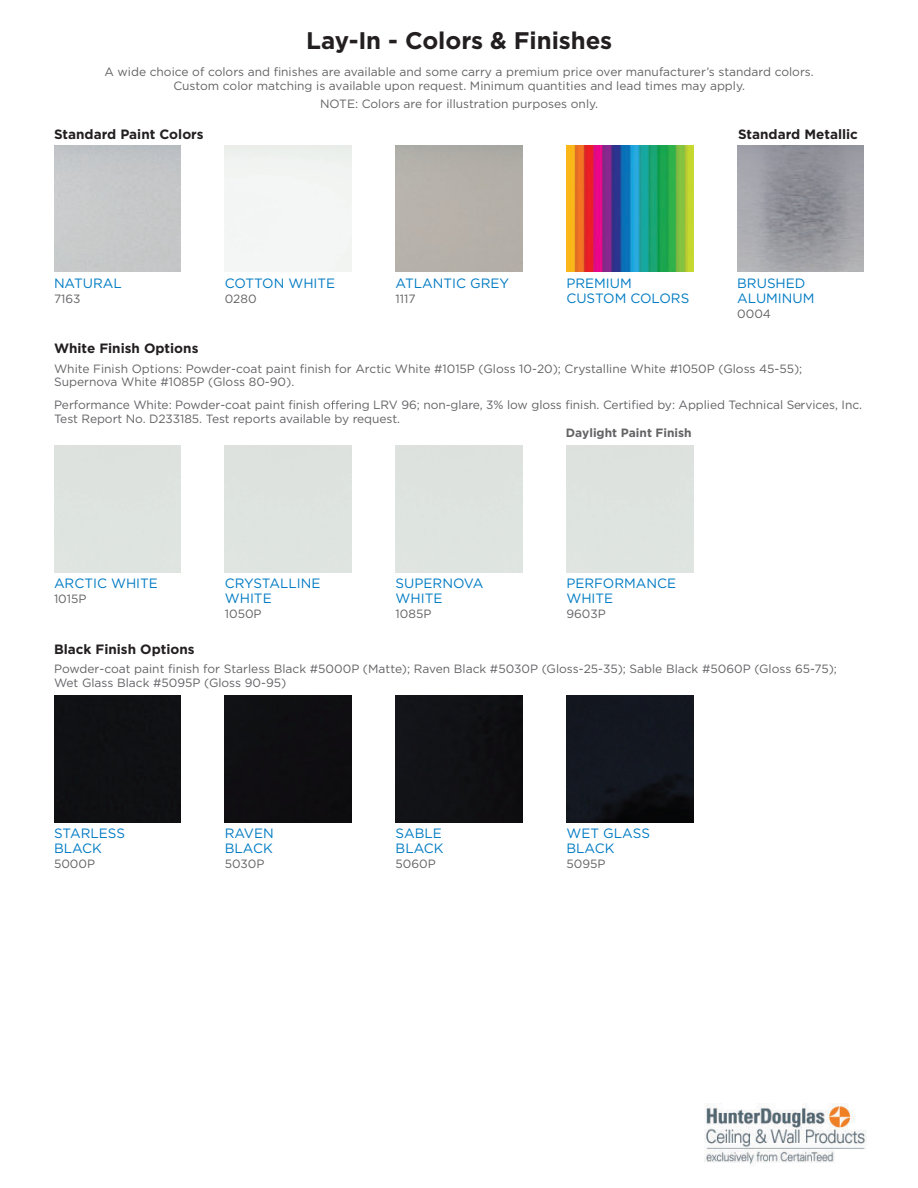
<style>
.page{position:relative;width:918px;height:1188px;background:#fff}
.page>*{position:absolute;margin:0;border:0;box-sizing:border-box;transform-origin:0 0}
.t1{font:700 24px "Gotham";letter-spacing:-.005em;color:#231f20}
.t2{font:13.5px/15px "Gotham";color:#007bc3}
.t3{font:700 13.5px "Gotham";color:#231f20}
.t4{font:12px/13.5px "Gotham";color:#636366}
.t5{font:700 12px "Gotham";color:#636366}
</style>
<div class="page">
<img style="left:705px;top:1104px;width:162px;height:61px">
<div style="left:396px;top:695px;width:126px;height:127px;background:#101215"></div>
<div style="left:225px;top:695px;width:127px;height:127px;background:#0f0e11"></div>
<img style="left:566px;top:695px;width:127px;height:127px">
<div style="left:54px;top:695px;width:127px;height:127px;background:#101113"></div>
<svg style="left:331px;top:401px;width:8px;height:8px"></svg>
<img style="left:566px;top:145px;width:127px;height:127px">
<h1 class="t1" style="left:306px;top:25px;width:307px">Lay-In - Colors &amp; Finishes</h1>
<p class="t4" style="left:104px;top:65px;width:711px;text-align:center">A wide choice of colors and finishes are available and some carry a premium price over manufacturer’s standard colors.<br>Custom color matching is available upon request. Minimum quantities and lead times may apply.</p>
<p class="t4" style="left:320px;top:97px;width:280px">NOTE: Colors are for illustration purposes only.</p>
<p class="t3" style="left:54px;top:126px;width:151px">Standard Paint Colors</p>
<p class="t3" style="left:738px;top:126px;width:121px">Standard Metallic</p>
<p class="t2" style="left:54px;top:275px;width:69px">NATURAL</p>
<p class="t4" style="left:54px;top:292px;width:28px">7163</p>
<p class="t2" style="left:225px;top:275px;width:112px">COTTON WHITE</p>
<p class="t4" style="left:225px;top:292px;width:33px">0280</p>
<p class="t2" style="left:396px;top:275px;width:115px">ATLANTIC GREY</p>
<p class="t4" style="left:396px;top:292px;width:22px">1117</p>
<p class="t2" style="left:566px;top:275px;width:124px">PREMIUM<br>CUSTOM COLORS</p>
<p class="t2" style="left:737px;top:275px;width:79px">BRUSHED<br>ALUMINUM</p>
<p class="t4" style="left:737px;top:307px;width:35px">0004</p>
<p class="t3" style="left:54px;top:340px;width:146px">White Finish Options</p>
<p class="t4" style="left:54px;top:362px;width:750px">White Finish Options: Powder-coat paint finish for Arctic White #1015P (Gloss 10-20); Crystalline White #1050P (Gloss 45-55);<br>Supernova White #1085P (Gloss 80-90).</p>
<p class="t4" style="left:54px;top:398px;width:810px">Performance White: Powder-coat paint finish o ering LRV 96; non-glare, 3% low gloss finish. Certified by: Applied Technical Services, Inc.<br>Test Report No. D233185. Test reports available by request.</p>
<p class="t5" style="left:566px;top:425px;width:127px">Daylight Paint Finish</p>
<p class="t2" style="left:54px;top:576px;width:106px">ARCTIC WHITE</p>
<p class="t4" style="left:54px;top:592px;width:34px">1015P</p>
<p class="t2" style="left:225px;top:576px;width:97px">CRYSTALLINE<br>WHITE</p>
<p class="t4" style="left:225px;top:607px;width:38px">1050P</p>
<p class="t2" style="left:396px;top:576px;width:89px">SUPERNOVA<br>WHITE</p>
<p class="t4" style="left:396px;top:607px;width:37px">1085P</p>
<p class="t2" style="left:566px;top:576px;width:111px">PERFORMANCE<br>WHITE</p>
<p class="t4" style="left:566px;top:607px;width:41px">9603P</p>
<p class="t3" style="left:54px;top:640px;width:142px">Black Finish Options</p>
<p class="t4" style="left:54px;top:662px;width:785px">Powder-coat paint finish for Starless Black #5000P (Matte); Raven Black #5030P (Gloss-25-35); Sable Black #5060P (Gloss 65-75);<br>Wet Glass Black #5095P (Gloss 90-95)</p>
<p class="t2" style="left:54px;top:826px;width:73px">STARLESS<br>BLACK</p>
<p class="t4" style="left:54px;top:857px;width:43px">5000P</p>
<p class="t2" style="left:225px;top:826px;width:50px">RAVEN<br>BLACK</p>
<p class="t4" style="left:225px;top:857px;width:41px">5030P</p>
<p class="t2" style="left:396px;top:826px;width:49px">SABLE<br>BLACK</p>
<p class="t4" style="left:396px;top:857px;width:42px">5060P</p>
<p class="t2" style="left:566px;top:826px;width:85px">WET GLASS<br>BLACK</p>
<p class="t4" style="left:566px;top:857px;width:41px">5095P</p>
</div>
